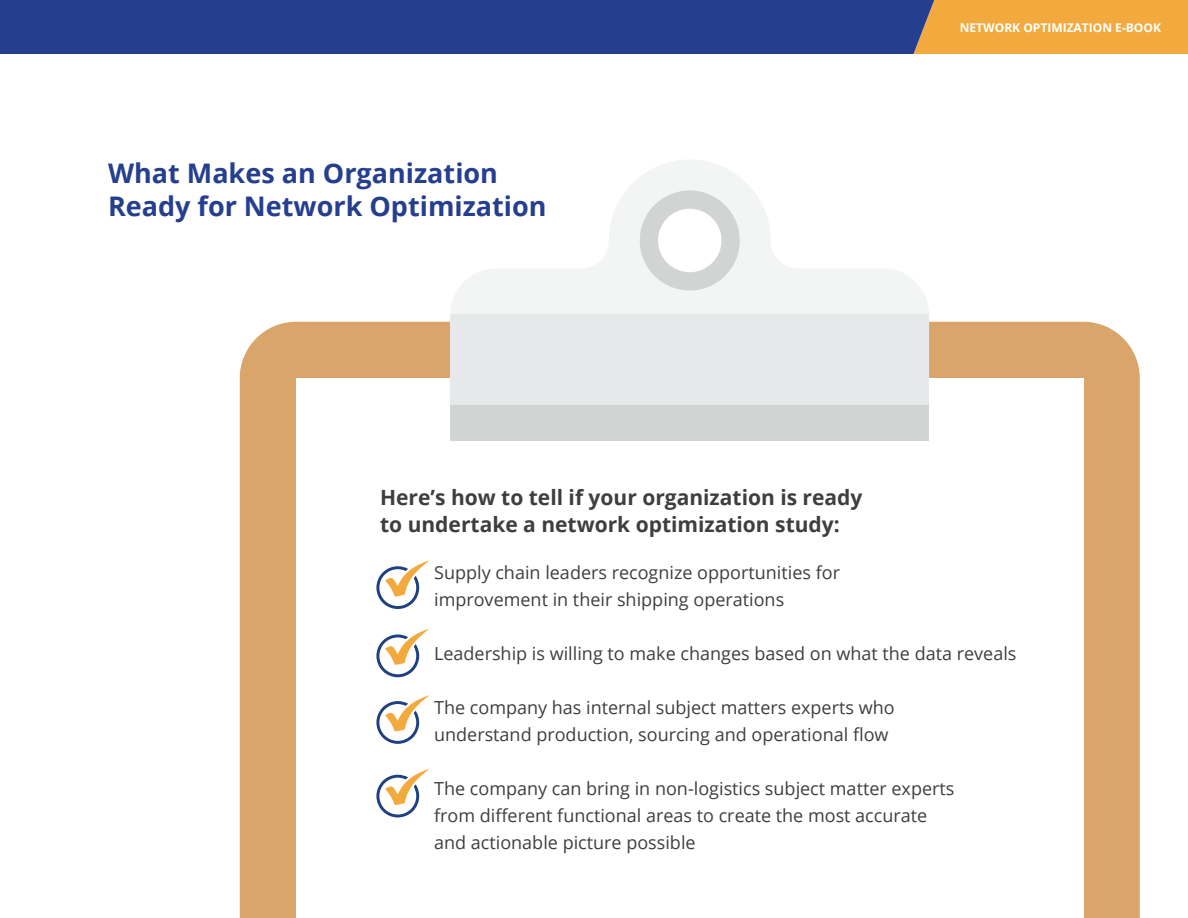
<style>
.page{position:relative;width:1188px;height:918px;background:#fff}
.page>*{position:absolute;margin:0;border:0;box-sizing:border-box;transform-origin:0 0}
.t1{font:700 27px/33px "Open Sans";color:#253f8e}
.t2{font:700 21px/27px "Open Sans";color:#3e3e3f}
.t3{font:18px/27px "Open Sans";color:#3e3e3f}
.t4{font:700 12px "Open Sans";color:#fff}
</style>
<div class="page">
<div style="left:934px;top:0;width:254px;height:54px;background:#f2aa3e"></div>
<div style="left:0;top:0;width:934px;height:54px;background:#253f8e"></div>
<div style="left:240px;top:322px;width:900px;height:596px;background:#daa56b"></div>
<div style="left:296px;top:378px;width:788px;height:540px;background:#fff"></div>
<svg style="left:451px;top:160px;width:478px;height:154px"></svg>
<svg style="left:640px;top:190px;width:100px;height:100px"></svg>
<div style="left:450px;top:314px;width:479px;height:126px;background:#e7e8e9"></div>
<div style="left:450px;top:405px;width:479px;height:35px;background:#d2d3d3"></div>
<svg style="left:376px;top:560px;width:54px;height:49px"></svg>
<svg style="left:376px;top:628px;width:54px;height:49px"></svg>
<svg style="left:376px;top:695px;width:54px;height:49px"></svg>
<svg style="left:376px;top:769px;width:53px;height:48px"></svg>
<h1 class="t1" style="left:108px;top:159px;width:440px">What Makes an Organization<br>Ready for Network Optimization</h1>
<p class="t4" style="left:960px;top:20px;width:203px">NETWORK OPTIMIZATION E-BOOK</p>
<p class="t2" style="left:380px;top:486px;width:484px">Here’s how to tell if your organization is ready to undertake a network optimization study:</p>
<p class="t3" style="left:434px;top:561px;width:407px">Supply chain leaders recognize opportunities for improvement in their shipping operations</p>
<p class="t3" style="left:434px;top:642px;width:584px">Leadership is willing to make changes based on what the data reveals</p>
<p class="t3" style="left:434px;top:696px;width:462px">The company has internal subject matters experts who understand production, sourcing and operational flow</p>
<p class="t3" style="left:434px;top:777px;width:522px">The company can bring in non-logistics subject matter experts from different functional areas to create the most accurate and actionable picture possible</p>
</div>
